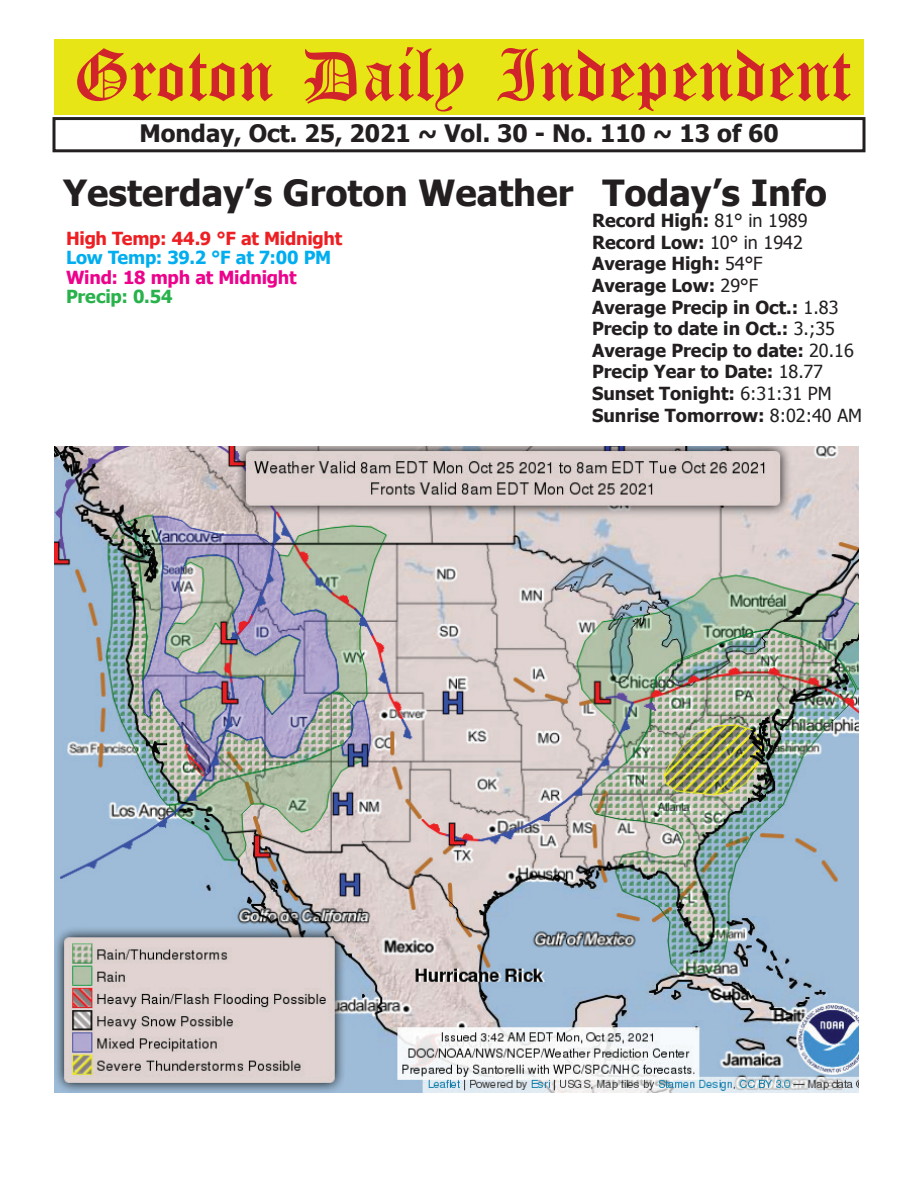
<style>
.page{position:relative;width:918px;height:1188px;background:#fff}
.page>*{position:absolute;margin:0;border:0;box-sizing:border-box;transform-origin:0 0}
.t1{font:54px "Old English Five";color:#d1232a}
.t2{font:700 36px "Tahoma";color:#231f20}
.t3{font:700 24px "Tahoma";color:#231f20}
.t4{font:700 18px/21.6px "Tahoma";color:#231f20}
.t5{font:700 18px "Tahoma";letter-spacing:-.015em;color:#ee1f23}
.t6{font:700 18px "Tahoma";letter-spacing:-.015em;color:#00aeef}
.t7{font:700 18px "Tahoma";letter-spacing:-.015em;color:#ed028c}
.t8{font:700 18px "Tahoma";letter-spacing:-.005em;color:#28b24b}
.s1{font-weight:400}
</style>
<div class="page">
<div style="left:52px;top:117px;width:814px;height:35px;border:3px solid #231f20"></div>
<div style="left:54px;top:40px;width:810px;height:75px;background:#e7e515"></div>
<img style="left:54px;top:446px;width:804px;height:646px">
<h1 class="t1" style="left:73px;top:50px;width:779px">Groton Daily Independent</h1>
<h3 class="t3" style="left:139px;top:116px;width:641px">Monday, Oct. 25, 2021 ~ Vol. 30 - No. 110 ~ 13 of 60</h3>
<h2 class="t2" style="left:63px;top:167px;width:512px">Yesterday’s Groton Weather</h2>
<p class="t5" style="left:66px;top:225px;width:278px">High Temp: 44.9 °F at Midnight</p>
<p class="t6" style="left:66px;top:245px;width:267px">Low Temp: 39.2 °F at 7:00 PM</p>
<p class="t7" style="left:66px;top:264px;width:232px">Wind: 18 mph at Midnight</p>
<p class="t8" style="left:66px;top:284px;width:108px">Precip: 0.54</p>
<h2 class="t2" style="left:603px;top:167px;width:226px">Today’s Info</h2>
<p class="t4" style="left:592px;top:209px;width:272px">Record High: <span class="s1">81° in 1989<br></span>Record Low: <span class="s1">10° in 1942<br></span>Average High: <span class="s1">54°F<br></span>Average Low: <span class="s1">29°F<br></span>Average Precip in Oct.: <span class="s1">1.83<br></span>Precip to date in Oct.: <span class="s1">3.;35<br></span>Average Precip to date: <span class="s1">20.16<br></span>Precip Year to Date: <span class="s1">18.77<br></span>Sunset Tonight: <span class="s1">6:31:31 PM<br></span>Sunrise Tomorrow: <span class="s1">8:02:40 AM</span></p>
</div>
